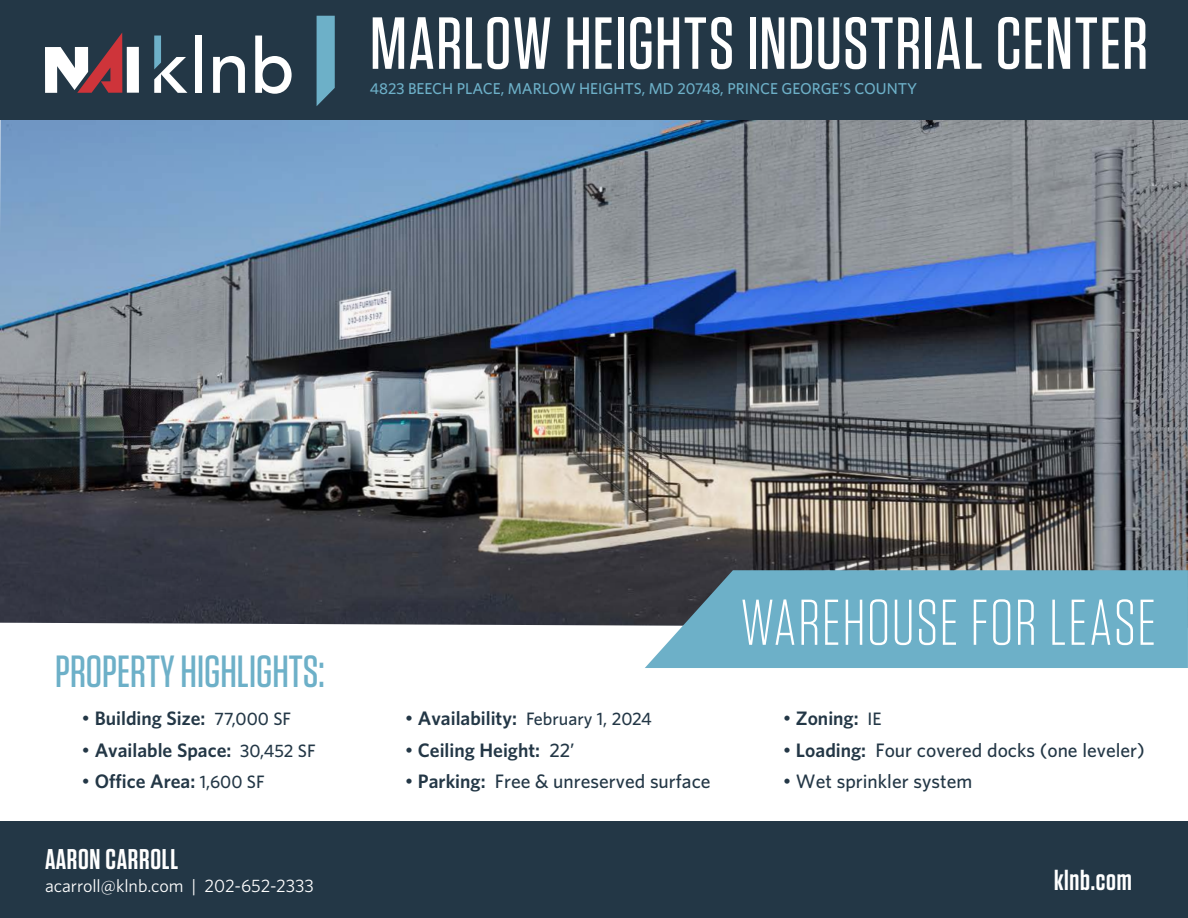
<style>
.page{position:relative;width:1188px;height:918px;background:#fff}
.page>*{position:absolute;margin:0;border:0;box-sizing:border-box;transform-origin:0 0}
.t1{font:500 73.5px "Tungsten";letter-spacing:.015em;color:#fff}
.t2{font:300 64.5px "Tungsten";letter-spacing:.02em;color:#fff}
.t3{font:500 45px "Tungsten";color:#6db0c8}
.t4{font:600 28.5px "Tungsten";letter-spacing:.025em;color:#fff}
.t5{font:600 19.5px "Whitney";color:#233746}
.t6{font:500 19.5px "Whitney";color:#233746}
.t7{font:18px "Whitney";color:#fff}
.t8{font:500 18px "Whitney";color:#233746}
.t9{font:500 15.75px "Whitney";color:#6db0c8}
.s1{font-family:"Gotham";font-weight:400}
.s2{font-weight:500;font-size:18px}
.s3{font-family:"Gotham";font-weight:400;font-size:19.5px}
.s4{font-weight:600;font-size:19.5px}
.s5{font-weight:500}
.s6{font-weight:600}
</style>
<div class="page">
<img style="left:0;top:120px;width:1188px;height:506px">
<div style="left:0;top:822px;width:1188px;height:96px;background:#233746"></div>
<div style="left:0;top:0;width:1188px;height:120px;background:#233746"></div>
<svg style="left:317px;top:16px;width:18px;height:90px;background:#64a2b9"></svg>
<div style="left:127px;top:47px;width:12px;height:46px;background:#fff"></div>
<svg style="left:45px;top:33px;width:77px;height:60px"></svg>
<svg style="left:154px;top:36px;width:33px;height:57px"></svg>
<div style="left:195px;top:36px;width:7px;height:57px;background:#fff"></div>
<svg style="left:213px;top:56px;width:32px;height:37px"></svg>
<svg style="left:255px;top:36px;width:37px;height:58px"></svg>
<svg style="left:645px;top:570px;width:543px;height:98px;background:#6ba8bf"></svg>
<h1 class="t1" style="left:370px;top:5px;width:780px">MARLOW HEIGHTS INDUSTRIAL CENTER</h1>
<p class="t9" style="left:370px;top:78px;width:549px">4823 BEECH PLACE, MARLOW HEIGHTS, MD 20748, PRINCE GEORGE’S COUNTY</p>
<h3 class="t3" style="left:55px;top:648px;width:271px">PROPERTY HIGHLIGHTS:</h3>
<p class="t5" style="left:81px;top:706px;width:212px"><span class="s1">•</span> Building Size: <span class="s2">77,000 SF</span></p>
<p class="t5" style="left:81px;top:737px;width:236px"><span class="s1">•</span> Available Space: <span class="s2">30,452 SF</span></p>
<p class="t5" style="left:81px;top:769px;width:185px"><span class="s1">•</span> Office Area: <span class="s2">1,600 SF</span></p>
<h3 class="t4" style="left:45px;top:844px;width:135px">AARON CARROLL</h3>
<p class="t7" style="left:45px;top:874px;width:271px">acarroll@klnb.com | 202-652-2333</p>
<p class="t8" style="left:404px;top:707px;width:249px"><span class="s3">•</span> <span class="s4">Availability:</span> February 1, 2024</p>
<p class="t5" style="left:404px;top:737px;width:172px"><span class="s1">•</span> Ceiling Height: <span class="s5">22’</span></p>
<p class="t6" style="left:404px;top:769px;width:308px"><span class="s1">•</span> <span class="s6">Parking:</span> Free &amp; unreserved surface</p>
<h2 class="t2" style="left:740px;top:590px;width:418px">WAREHOUSE FOR LEASE</h2>
<p class="t5" style="left:782px;top:706px;width:101px"><span class="s1">•</span> Zoning: <span class="s2">IE</span></p>
<p class="t6" style="left:782px;top:737px;width:364px"><span class="s1">•</span> <span class="s6">Loading:</span> Four covered docks (one leveler)</p>
<p class="t6" style="left:782px;top:769px;width:191px"><span class="s1">•</span> Wet sprinkler system</p>
<h3 class="t4" style="left:1054px;top:865px;width:79px">klnb.com</h3>
</div>
